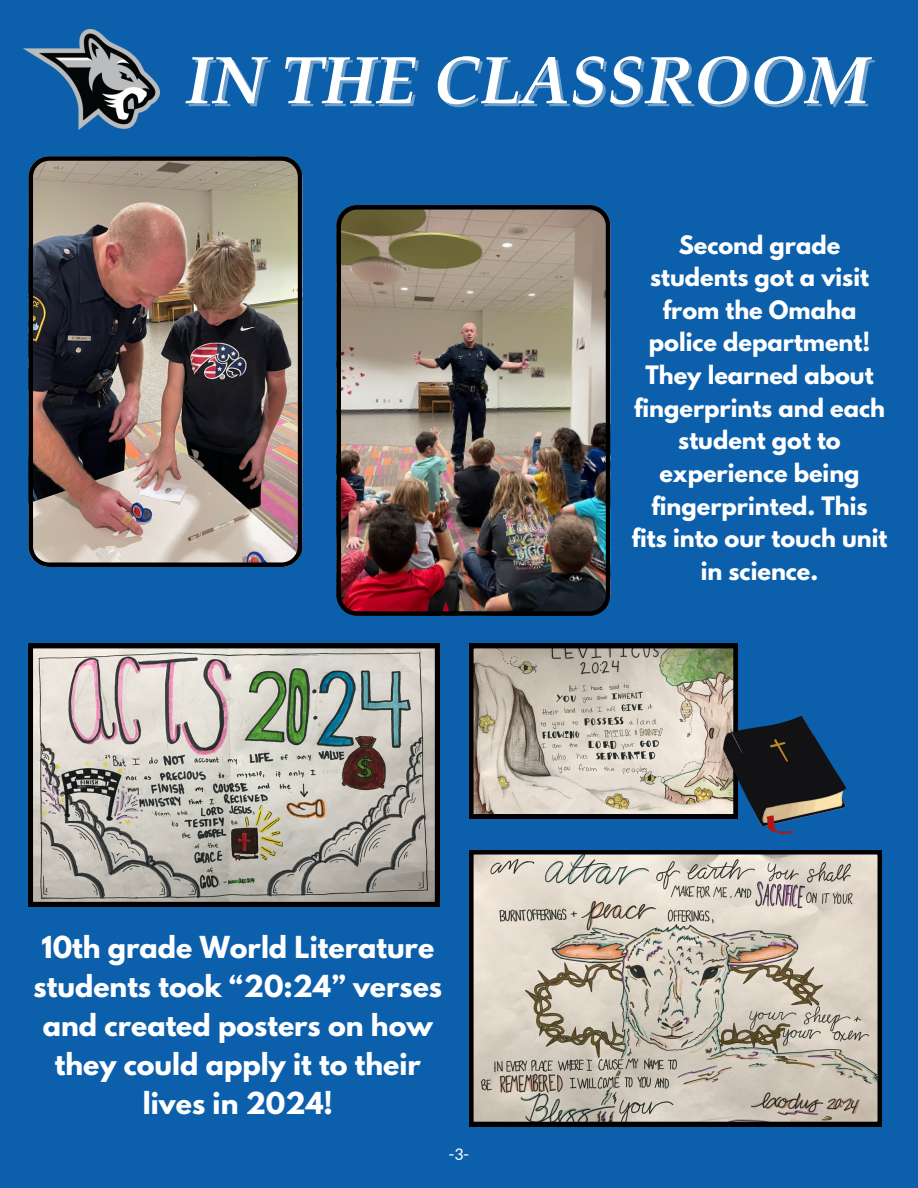
<style>
.page{position:relative;width:918px;height:1188px;background:#0c5fab}
.page>*{position:absolute;margin:0;border:0;box-sizing:border-box;transform-origin:0 0}
.t1{font:italic 700 67.5px "Palatino LT Std";color:#fff}
.t2{font:700 26.85px/39px "League Spartan";color:#fff;text-align:center}
.t3{font:700 22.5px/32.7px "League Spartan";color:#fff;text-align:center}
.t4{font:18px "Carlito";color:#fff}
</style>
<div class="page">
<img style="left:24px;top:29px;width:136px;height:100px">
<img style="left:29px;top:156px;width:273px;height:411px">
<img style="left:336px;top:205px;width:274px;height:411px">
<svg style="left:29px;top:644px;width:410px;height:262px;background:#a9a69e"></svg>
<svg style="left:469px;top:644px;width:269px;height:174px;background:#b6aea0"></svg>
<svg style="left:469px;top:850px;width:413px;height:276px;background:#bcb4a8"></svg>
<img style="left:724px;top:716px;width:121px;height:117px">
<p class="t1" style="left:186px;top:54px;width:685px">IN THE CLASSROOM</p>
<p class="t2" style="left:34px;top:931px;width:410px">10th grade World Literature students took “20:24” verses and created posters on how they could apply it to their lives in 2024!</p>
<p class="t4" style="left:449px;top:1146px;width:22px">-3-</p>
<p class="t3" style="left:632px;top:231px;width:257px">Second grade students got a visit from the Omaha police department!<br>They learned about fingerprints and each student got to experience being fingerprinted. This fits into our touch unit in science.</p>
</div>
